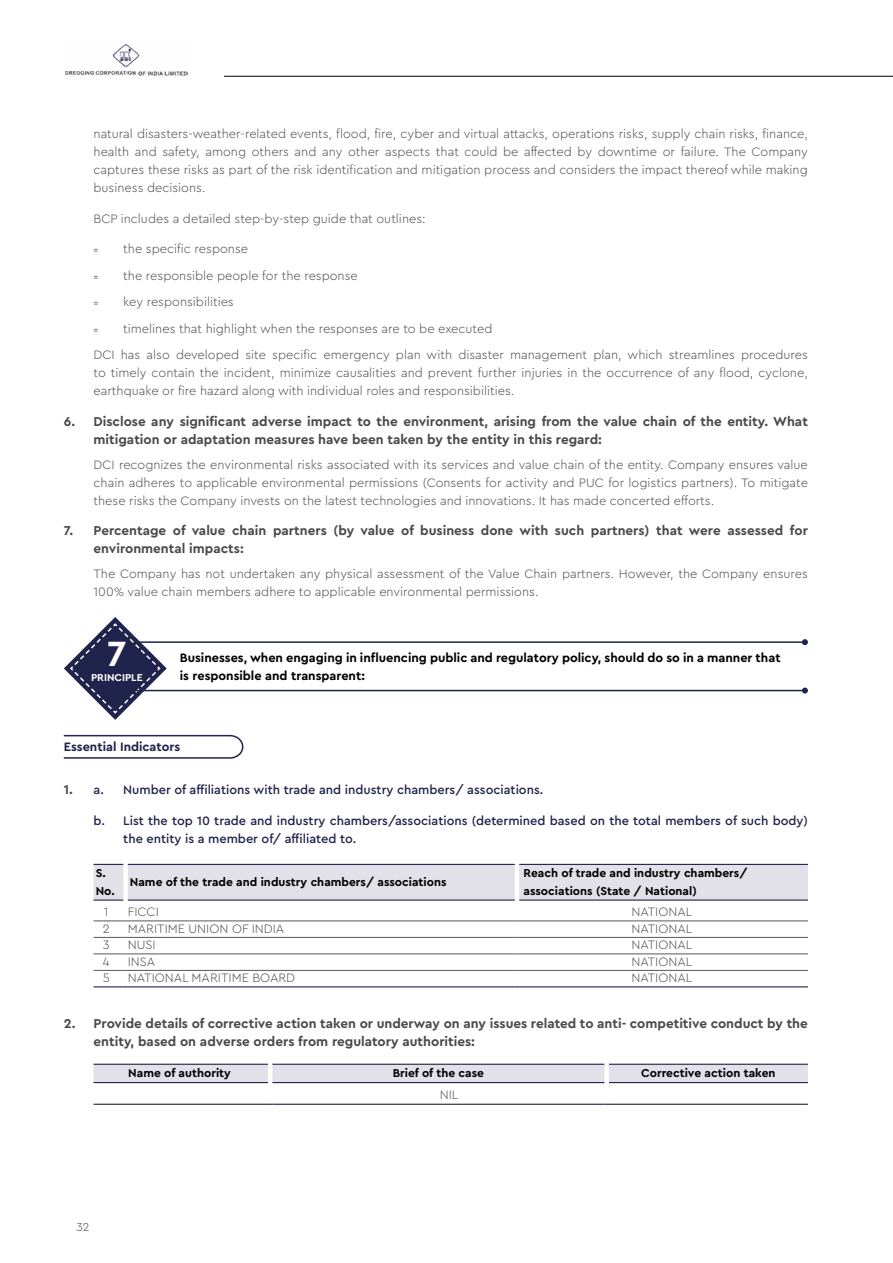
<style>
.page{position:relative;width:893px;height:1263px;background:#fff}
.page>*{position:absolute;margin:0;border:0;box-sizing:border-box;transform-origin:0 0}
.t1{font:700 36.75px "Cera Pro";color:#fff}
.t2{font:700 13.5px/18px "Cera Pro";color:#4a4a49}
.t3{font:300 12.75px/18px "Cera Pro";color:#4a4a49;text-align:justify}
.t4{font:500 12.75px/18px "Cera Pro";color:#20234b}
.t5{font:700 12.75px/18px "Cera Pro";color:#000}
.t6{font:700 12.75px "Cera Pro";color:#20234b}
.t7{font:700 12px/18px "Cera Pro";color:#000}
.t8{font:300 12px "Cera Pro";color:#4a4a49}
.t9{font:700 10.5px "Cera Pro";color:#fff}
.s1{font-weight:500;font-size:12.75px;color:#20234b}
</style>
<div class="page">
<svg style="left:63px;top:734px;width:181px;height:25px"></svg>
<svg style="left:64px;top:617px;width:103px;height:103px"></svg>
<hr style="left:134px;top:641px;width:671px;height:2px;background:#20234b">
<svg style="left:802px;top:639px;width:6px;height:6px"></svg>
<hr style="left:134px;top:690px;width:671px;height:1px;background:#20234b">
<svg style="left:802px;top:687px;width:6px;height:6px"></svg>
<svg style="left:94px;top:921px;width:34px;height:1px"></svg>
<hr style="left:128px;top:921px;width:387px;height:1px;background:#575756">
<svg style="left:94px;top:937px;width:34px;height:1px"></svg>
<hr style="left:128px;top:937px;width:387px;height:1px;background:#575756">
<svg style="left:94px;top:954px;width:34px;height:1px"></svg>
<hr style="left:128px;top:954px;width:387px;height:1px;background:#575756">
<svg style="left:94px;top:970px;width:34px;height:1px"></svg>
<hr style="left:128px;top:970px;width:387px;height:1px;background:#575756">
<hr style="left:519px;top:921px;width:289px;height:1px;background:#575756">
<hr style="left:519px;top:937px;width:289px;height:1px;background:#575756">
<hr style="left:519px;top:954px;width:289px;height:1px;background:#575756">
<hr style="left:519px;top:970px;width:289px;height:1px;background:#575756">
<svg style="left:94px;top:986px;width:34px;height:1px"></svg>
<hr style="left:128px;top:986px;width:387px;height:1px;background:#20234b">
<hr style="left:519px;top:986px;width:289px;height:1px;background:#20234b">
<hr style="left:128px;top:899px;width:387px;height:2px;background:#20234b">
<div style="left:94px;top:864px;width:714px;height:36px;background:#e2e0e8"></div>
<hr style="left:94px;top:899px;width:29px;height:2px;background:#20234b">
<hr style="left:519px;top:864px;width:289px;height:1px;background:#20234b">
<hr style="left:519px;top:899px;width:289px;height:2px;background:#20234b">
<div style="left:94px;top:1064px;width:714px;height:18px;background:#e2e0e8"></div>
<hr style="left:272px;top:1082px;width:332px;height:1px;background:#20234b">
<hr style="left:609px;top:1082px;width:199px;height:1px;background:#20234b">
<hr style="left:272px;top:1064px;width:332px;height:1px;background:#20234b">
<hr style="left:609px;top:1064px;width:199px;height:1px;background:#20234b">
<hr style="left:94px;top:1104px;width:174px;height:1px;background:#20234b">
<hr style="left:272px;top:1104px;width:332px;height:1px;background:#20234b">
<hr style="left:609px;top:1104px;width:199px;height:1px;background:#20234b">
<hr style="left:94px;top:1064px;width:174px;height:1px;background:#20234b">
<hr style="left:94px;top:1082px;width:174px;height:1px;background:#20234b">
<hr style="left:224px;top:76px;width:669px;height:1px;background:#000">
<img style="left:65px;top:44px;width:122px;height:32px">
<p class="t3" style="left:94px;top:124px;width:716px">natural disasters-weather-related events, flood, fire, cyber and virtual attacks, operations risks, supply chain risks, finance, health and safety, among others and any other aspects that could be affected by downtime or failure. The Company captures these risks as part of the risk identification and mitigation process and considers the impact thereof while making business decisions.</p>
<p class="t3" style="left:94px;top:209px;width:334px">BCP includes a detailed step-by-step guide that outlines:</p>
<p class="t3" style="left:123px;top:240px;width:126px">the specific response</p>
<p class="t3" style="left:123px;top:266px;width:236px">the responsible people for the response</p>
<p class="t3" style="left:123px;top:293px;width:112px">key responsibilities</p>
<p class="t3" style="left:123px;top:319px;width:371px">timelines that highlight when the responses are to be executed</p>
<p class="t3" style="left:94px;top:346px;width:716px">DCI has also developed site specific emergency plan with disaster management plan, which streamlines procedures</p>
<p class="t3" style="left:94px;top:364px;width:716px">to timely contain the incident, minimize causalities and prevent further injuries in the occurrence of any flood, cyclone, earthquake or fire hazard along with individual roles and responsibilities.</p>
<p class="t2" style="left:94px;top:412px;width:716px;text-indent:-30px">6. Disclose any significant adverse impact to the environment, arising from the value chain of the entity. What mitigation or adaptation measures have been taken by the entity in this regard:</p>
<p class="t3" style="left:94px;top:455px;width:716px">DCI recognizes the environmental risks associated with its services and value chain of the entity. Company ensures value chain adheres to applicable environmental permissions (Consents for activity and PUC for logistics partners). To mitigate these risks the Company invests on the latest technologies and innovations. It has made concerted efforts.</p>
<p class="t2" style="left:94px;top:521px;width:716px;text-indent:-30px">7. Percentage of value chain partners (by value of business done with such partners) that were assessed for environmental impacts:</p>
<p class="t3" style="left:94px;top:564px;width:716px">The Company has not undertaken any physical assessment of the Value Chain partners. However, the Company ensures<br>100% value chain members adhere to applicable environmental permissions.</p>
<h1 class="t1" style="left:107px;top:630px;width:21px">7</h1>
<p class="t9" style="left:91px;top:670px;width:53px">PRINCIPLE</p>
<p class="t5" style="left:180px;top:648px;width:602px">Businesses, when engaging in influencing public and regulatory policy, should do so in a manner that is responsible and transparent:</p>
<p class="t6" style="left:64px;top:738px;width:118px">Essential Indicators</p>
<p class="t2" style="left:64px;top:780px;width:42px">1. <span class="s1">a.</span></p>
<p class="t4" style="left:123px;top:780px;width:422px">Number of affiliations with trade and industry chambers/ associations.</p>
<p class="t4" style="left:123px;top:811px;width:686px;text-indent:-30px">b. List the top 10 trade and industry chambers/associations (determined based on the total members of such body) the entity is a member of/ affiliated to.</p>
<p class="t7" style="left:96px;top:863px;width:21px">S.<br>No.</p>
<p class="t7" style="left:130px;top:872px;width:318px">Name of the trade and industry chambers/ associations</p>
<p class="t7" style="left:523px;top:863px;width:225px">Reach of trade and industry chambers/ associations (State / National)</p>
<p class="t3" style="left:104px;top:902px;width:6px">1</p>
<p class="t3" style="left:128px;top:902px;width:32px">FICCI</p>
<p class="t3" style="left:631px;top:902px;width:62px">NATIONAL</p>
<p class="t3" style="left:103px;top:919px;width:8px">2</p>
<p class="t3" style="left:128px;top:919px;width:158px">MARITIME UNION OF INDIA</p>
<p class="t3" style="left:631px;top:919px;width:62px">NATIONAL</p>
<p class="t3" style="left:103px;top:935px;width:8px">3</p>
<p class="t3" style="left:128px;top:935px;width:29px">NUSI</p>
<p class="t3" style="left:631px;top:935px;width:62px">NATIONAL</p>
<p class="t3" style="left:103px;top:952px;width:8px">4</p>
<p class="t3" style="left:128px;top:952px;width:29px">INSA</p>
<p class="t3" style="left:631px;top:952px;width:62px">NATIONAL</p>
<p class="t3" style="left:103px;top:968px;width:9px">5</p>
<p class="t3" style="left:128px;top:968px;width:169px">NATIONAL MARITIME BOARD</p>
<p class="t3" style="left:631px;top:968px;width:62px">NATIONAL</p>
<p class="t2" style="left:94px;top:1013px;width:716px;text-indent:-30px">2. Provide details of corrective action taken or underway on any issues related to anti- competitive conduct by the entity, based on adverse orders from regulatory authorities:</p>
<p class="t7" style="left:128px;top:1063px;width:104px">Name of authority</p>
<p class="t7" style="left:393px;top:1063px;width:93px">Brief of the case</p>
<p class="t7" style="left:641px;top:1063px;width:136px">Corrective action taken</p>
<p class="t3" style="left:440px;top:1085px;width:20px">NIL</p>
<p class="t8" style="left:77px;top:1219px;width:14px">32</p>
</div>
